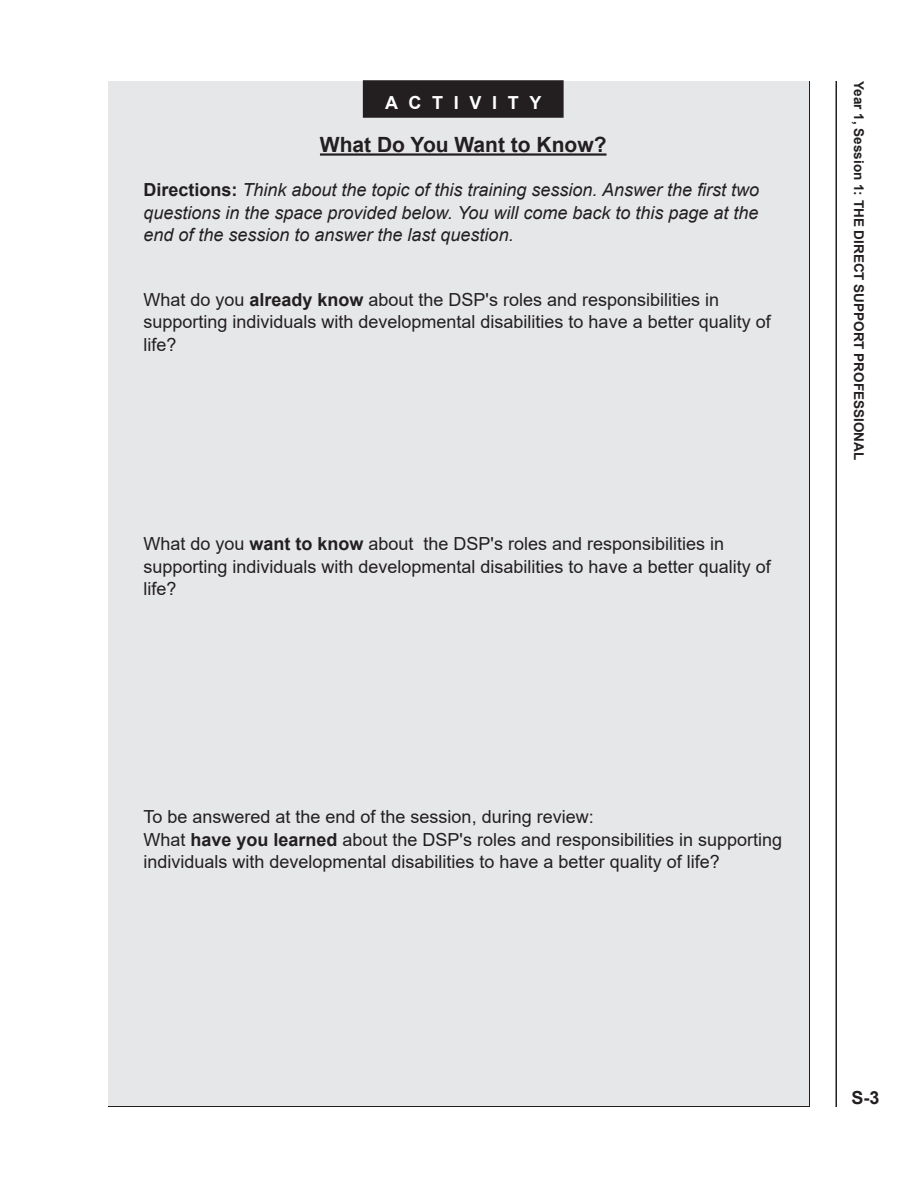
<style>
.page{position:relative;width:918px;height:1188px;background:#fff}
.page>*{position:absolute;margin:0;border:0;box-sizing:border-box;transform-origin:0 0}
.t1{font:700 21px "Arial";color:#231f20}
.t2{font:18px/22.5px "Arial";color:#231f20}
.t3{font:italic 18px/22.5px "Arial";color:#231f20;text-align:justify}
.t4{font:700 18px "Arial";letter-spacing:.59em;color:#fff}
.t5{font:700 18px "Arial";color:#231f20}
.t6{font:700 13.5px "Arial";color:#231f20}
.s1{font-weight:700;font-style:normal}
.s2{font-weight:700}
</style>
<div class="page">
<hr style="left:836px;top:81px;width:1px;height:1026px;background:#231f20">
<div style="left:109px;top:82px;width:700px;height:1024px;background:#e6e7e9"></div>
<div style="left:363px;top:80px;width:201px;height:38px;background:#231f20"></div>
<hr style="left:320px;top:153px;width:287px;height:3px;background:#231f20">
<p class="t4" style="left:385px;top:90px;width:158px">ACTIVITY</p>
<p class="t1" style="left:320px;top:130px;width:288px">What Do You Want to Know?</p>
<p class="t3" style="left:143px;top:179px;width:617px"><span class="s1">Directions:</span> Think about the topic of this training session. Answer the first two questions in the space provided below. You will come back to this page at the end of the session to answer the last question.</p>
<p class="t2" style="left:143px;top:288px;width:629px">What do you <span class="s2">already know</span> about the DSP's roles and responsibilities in supporting individuals with developmental disabilities to have a better quality of life?</p>
<p class="t2" style="left:143px;top:533px;width:629px">What do you <span class="s2">want to know</span> about the DSP's roles and responsibilities in supporting individuals with developmental disabilities to have a better quality of life?</p>
<p class="t6" style="left:868px;top:81px;width:380px;rotate:90deg">Year 1, Session 1: THE DIRECT SUPPORT PROFESSIONAL</p>
<p class="t2" style="left:143px;top:806px;width:640px">To be answered at the end of the session, during review:<br>What <span class="s2">have you learned</span> about the DSP's roles and responsibilities in supporting individuals with developmental disabilities to have a better quality of life?</p>
<p class="t5" style="left:851px;top:1085px;width:30px">S-3</p>
</div>
